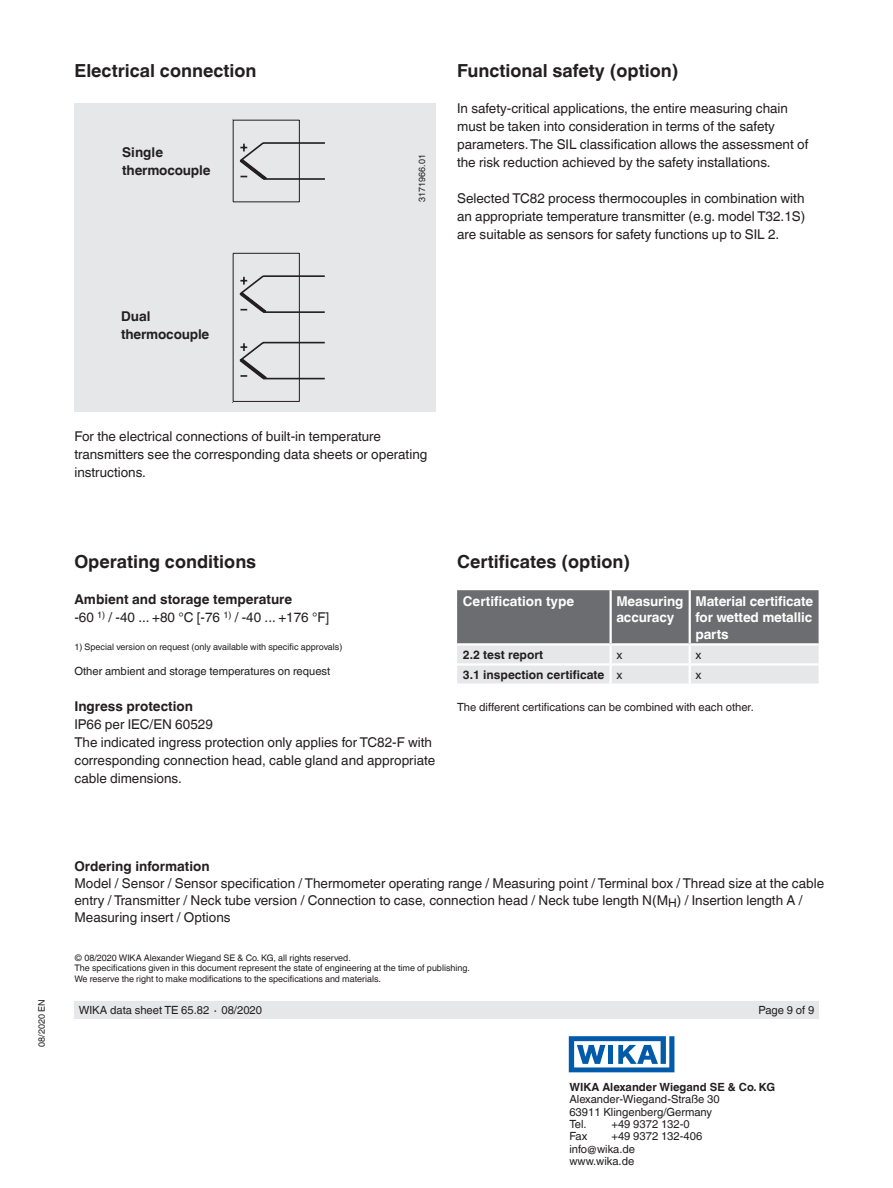
<style>
.page{position:relative;width:893px;height:1188px;background:#fff}
.page>*{position:absolute;margin:0;border:0;box-sizing:border-box;transform-origin:0 0}
.t1{font:700 18px "Helvetica World";color:#231f20}
.t2{font:13.5px/18px "Helvetica World";color:#231f20}
.t3{font:700 13.5px/16.5px "Helvetica World";letter-spacing:-.01em;color:#fff}
.t4{font:700 13.5px/18px "Helvetica World";color:#231f20}
.t5{font:700 12px "Helvetica World";color:#231f20}
.t6{font:12px "Helvetica World";color:#231f20}
.t7{font:11.25px/12.3px "Helvetica World";color:#231f20}
.t8{font:700 11.25px "Helvetica World";color:#231f20}
.t9{font:9px/10.5px "Helvetica World";color:#231f20}
.s1{font-weight:700}
.s2{font-weight:400}
</style>
<div class="page">
<div style="left:74px;top:1001px;width:745px;height:17px;background:#e6e7e9"></div>
<div style="left:74px;top:103px;width:362px;height:309px;background:#e6e7e9"></div>
<svg style="left:569px;top:1036px;width:105px;height:36px"></svg>
<hr style="left:233px;top:120px;width:1px;height:82px;background:#231f20">
<hr style="left:299px;top:120px;width:1px;height:82px;background:#231f20">
<hr style="left:233px;top:253px;width:1px;height:148px;background:#231f20">
<hr style="left:299px;top:253px;width:1px;height:148px;background:#231f20">
<hr style="left:233px;top:120px;width:66px;height:1px;background:#231f20">
<hr style="left:233px;top:201px;width:66px;height:1px;background:#231f20">
<hr style="left:233px;top:253px;width:66px;height:1px;background:#231f20">
<hr style="left:233px;top:401px;width:66px;height:1px;background:#231f20">
<svg style="left:238px;top:141px;width:87px;height:240px"></svg>
<svg style="left:457px;top:590px;width:362px;height:93px;background:#a0a1a3"></svg>
<hr style="left:457px;top:643px;width:154px;height:3px;background:#fff">
<hr style="left:611px;top:643px;width:79px;height:3px;background:#fff">
<hr style="left:690px;top:643px;width:129px;height:3px;background:#fff">
<h1 class="t1" style="left:74px;top:60px;width:184px">Electrical connection</h1>
<p class="t4" style="left:122px;top:143px;width:90px">Single thermocouple</p>
<p class="t4" style="left:121px;top:308px;width:90px">Dual thermocouple</p>
<p class="t9" style="left:417px;top:202px;width:49px;rotate:-90deg">3171966.01</p>
<h1 class="t1" style="left:457px;top:60px;width:223px">Functional safety (option)</h1>
<p class="t2" style="left:457px;top:99px;width:353px">In safety-critical applications, the entire measuring chain must be taken into consideration in terms of the safety parameters. The SIL classification allows the assessment of the risk reduction achieved by the safety installations.</p>
<p class="t2" style="left:457px;top:189px;width:350px;text-align:justify">Selected TC82 process thermocouples in combination with an appropriate temperature transmitter (e.g. model T32.1S) are suitable as sensors for safety functions up to SIL 2.</p>
<p class="t2" style="left:74px;top:427px;width:354px">For the electrical connections of built-in temperature transmitters see the corresponding data sheets or operating instructions.</p>
<h1 class="t1" style="left:74px;top:551px;width:183px">Operating conditions</h1>
<p class="t2" style="left:74px;top:590px;width:256px"><span class="s1">Ambient and storage temperature<br></span>-60 <sup>1)</sup> / -40 ... +80 °C [-76 <sup>1)</sup> / -40 ... +176 °F]</p>
<p class="t9" style="left:74px;top:642px;width:269px">1) Special version on request (only available with specific approvals)</p>
<p class="t7" style="left:74px;top:665px;width:257px">Other ambient and storage temperatures on request</p>
<p class="t4" style="left:74px;top:697px;width:120px">Ingress protection</p>
<p class="t2" style="left:74px;top:715px;width:362px">IP66 per IEC/EN 60529<br>The indicated ingress protection only applies for TC82-F with corresponding connection head, cable gland and appropriate cable dimensions.</p>
<h1 class="t1" style="left:457px;top:551px;width:175px">Certificates (option)</h1>
<p class="t3" style="left:463px;top:593px;width:113px">Certification type</p>
<p class="t3" style="left:616px;top:593px;width:69px">Measuring accuracy</p>
<p class="t3" style="left:695px;top:593px;width:119px;text-align:justify">Material certificate for wetted metallic parts</p>
<p class="t5" style="left:463px;top:648px;width:82px">2.2 test report</p>
<p class="t6" style="left:616px;top:648px;width:7px">x</p>
<p class="t6" style="left:695px;top:648px;width:7px">x</p>
<p class="t5" style="left:463px;top:668px;width:161px">3.1 inspection certificate <span class="s2">x</span></p>
<p class="t6" style="left:695px;top:668px;width:7px">x</p>
<p class="t7" style="left:457px;top:701px;width:298px">The different certifications can be combined with each other.</p>
<p class="t4" style="left:74px;top:857px;width:137px">Ordering information</p>
<p class="t2" style="left:74px;top:875px;width:751px;line-height:17.2px">Model / Sensor / Sensor specification / Thermometer operating range / Measuring point / Terminal box / Thread size at the cable entry / Transmitter / Neck tube version / Connection to case, connection head / Neck tube length N(M<sub>H</sub>) / Insertion length A /<br>Measuring insert / Options</p>
<p class="t9" style="left:74px;top:952px;width:397px">© 08/2020 WIKA Alexander Wiegand SE &amp; Co. KG, all rights reserved.<br>The specifications given in this document represent the state of engineering at the time of publishing.<br>We reserve the right to make modifications to the specifications and materials.</p>
<p class="t9" style="left:36px;top:1047px;width:49px;rotate:-90deg">08/2020 EN</p>
<p class="t7" style="left:79px;top:1004px;width:185px">WIKA data sheet TE 65.82 ∙ 08/2020</p>
<p class="t7" style="left:759px;top:1004px;width:57px">Page 9 of 9</p>
<p class="t8" style="left:569px;top:1081px;width:207px">WIKA Alexander Wiegand SE &amp; Co. KG</p>
<p class="t7" style="left:569px;top:1093px;width:152px">Alexander-Wiegand-Straße 30<br>63911 Klingenberg/Germany<br>Tel.</p>
<p class="t7" style="left:611px;top:1118px;width:80px">+49 9372 132-0</p>
<p class="t7" style="left:569px;top:1130px;width:19px">Fax</p>
<p class="t7" style="left:569px;top:1130px;width:134px;text-indent:42px">+49 9372 132-406 info@wika.de www.wika.de</p>
</div>
